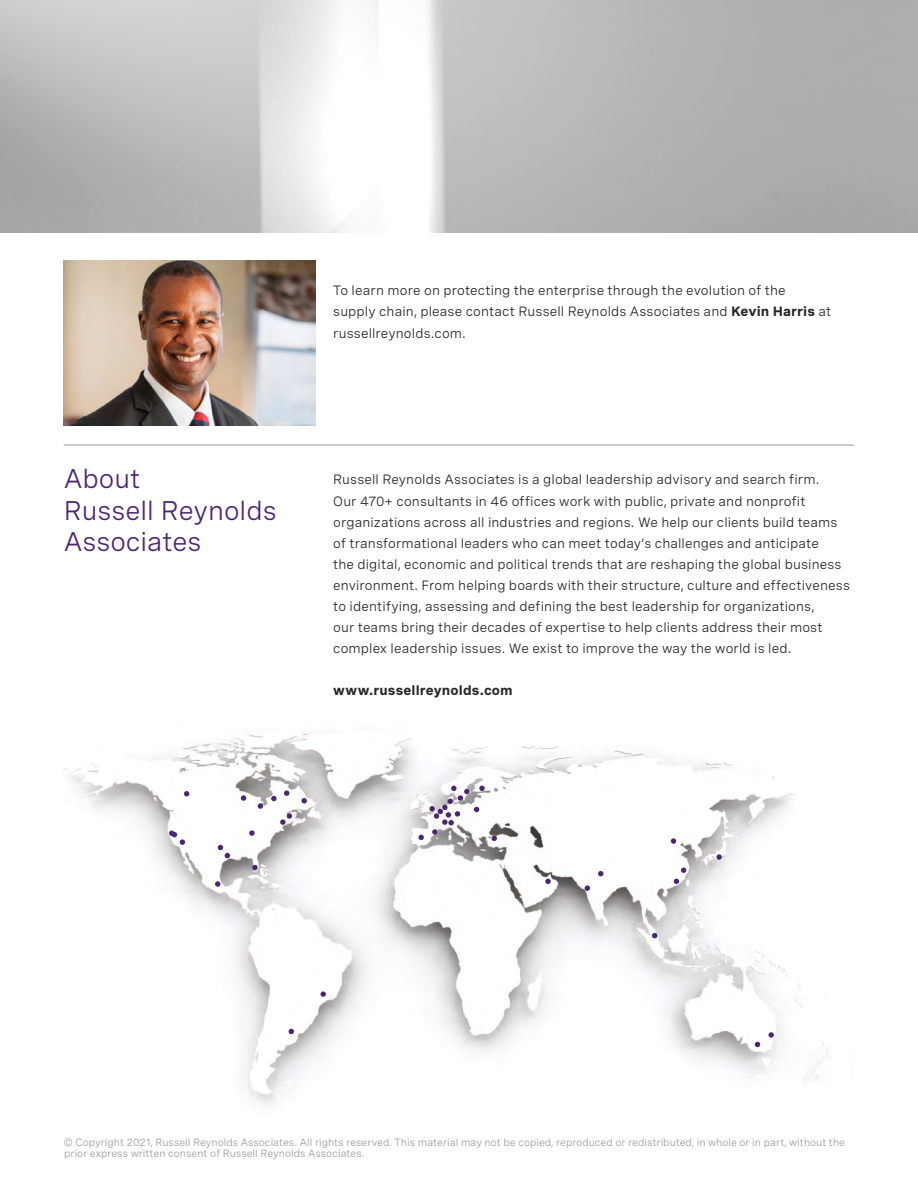
<style>
.page{position:relative;width:918px;height:1188px;background:#fff}
.page>*{position:absolute;margin:0;border:0;box-sizing:border-box;transform-origin:0 0}
.t1{font:27px/31.5px "Spezia";color:#4c2572}
.t2{font:13.5px/21px "Spezia";letter-spacing:.01em;color:#292623}
.t3{font:700 13.5px "Spezia";letter-spacing:.01em;color:#292623}
.t4{font:10.5px/10.5px "Spezia";color:#a19a98}
.s1{font-weight:700}
</style>
<div class="page">
<img style="left:64px;top:733px;width:767px;height:373px">
<svg style="left:768px;top:1032px;width:6px;height:6px"></svg>
<svg style="left:671px;top:838px;width:5px;height:6px"></svg>
<svg style="left:716px;top:854px;width:6px;height:6px"></svg>
<svg style="left:585px;top:885px;width:5px;height:6px"></svg>
<svg style="left:598px;top:871px;width:5px;height:5px"></svg>
<svg style="left:681px;top:867px;width:5px;height:6px"></svg>
<svg style="left:674px;top:879px;width:5px;height:5px"></svg>
<svg style="left:652px;top:933px;width:5px;height:5px"></svg>
<svg style="left:755px;top:1042px;width:5px;height:5px"></svg>
<svg style="left:215px;top:881px;width:5px;height:6px"></svg>
<svg style="left:320px;top:991px;width:6px;height:6px"></svg>
<svg style="left:289px;top:1029px;width:5px;height:5px"></svg>
<svg style="left:252px;top:865px;width:6px;height:5px"></svg>
<svg style="left:169px;top:831px;width:16px;height:14px"></svg>
<svg style="left:184px;top:791px;width:5px;height:5px"></svg>
<svg style="left:241px;top:795px;width:5px;height:6px"></svg>
<svg style="left:249px;top:830px;width:6px;height:6px"></svg>
<svg style="left:258px;top:803px;width:5px;height:6px"></svg>
<svg style="left:271px;top:796px;width:6px;height:5px"></svg>
<svg style="left:284px;top:790px;width:5px;height:6px"></svg>
<svg style="left:280px;top:813px;width:12px;height:12px"></svg>
<svg style="left:301px;top:798px;width:6px;height:5px"></svg>
<svg style="left:218px;top:845px;width:12px;height:13px"></svg>
<svg style="left:418px;top:786px;width:67px;height:54px"></svg>
<svg style="left:492px;top:836px;width:5px;height:5px"></svg>
<svg style="left:545px;top:879px;width:6px;height:5px"></svg>
<img style="left:64px;top:261px;width:251px;height:164px">
<hr style="left:64px;top:445px;width:790px;height:1px;background:#a19a98">
<p class="t2" style="left:333px;top:279px;width:500px">To learn more on protecting the enterprise through the evolution of the supply chain, please contact Russell Reynolds Associates and <span class="s1">Kevin Harris</span> at russellreynolds.com.</p>
<h1 class="t1" style="left:64px;top:461px;width:215px">About<br>Russell Reynolds<br>Associates</h1>
<p class="t2" style="left:333px;top:468px;width:518px">Russell Reynolds Associates is a global leadership advisory and search firm.<br>Our 470+ consultants in 46 offices work with public, private and nonprofit organizations across all industries and regions. We help our clients build teams of transformational leaders who can meet today’s challenges and anticipate<br>the digital, economic and political trends that are reshaping the global business environment. From helping boards with their structure, culture and effectiveness to identifying, assessing and defining the best leadership for organizations,<br>our teams bring their decades of expertise to help clients address their most complex leadership issues. We exist to improve the way the world is led.</p>
<p class="t3" style="left:333px;top:679px;width:181px">www.russellreynolds.com</p>
<p class="t4" style="left:64px;top:1136px;width:783px">© Copyright 2021, Russell Reynolds Associates. All rights reserved. This material may not be copied, reproduced or redistributed, in whole or in part, without the prior express written consent of Russell Reynolds Associates.</p>
</div>
